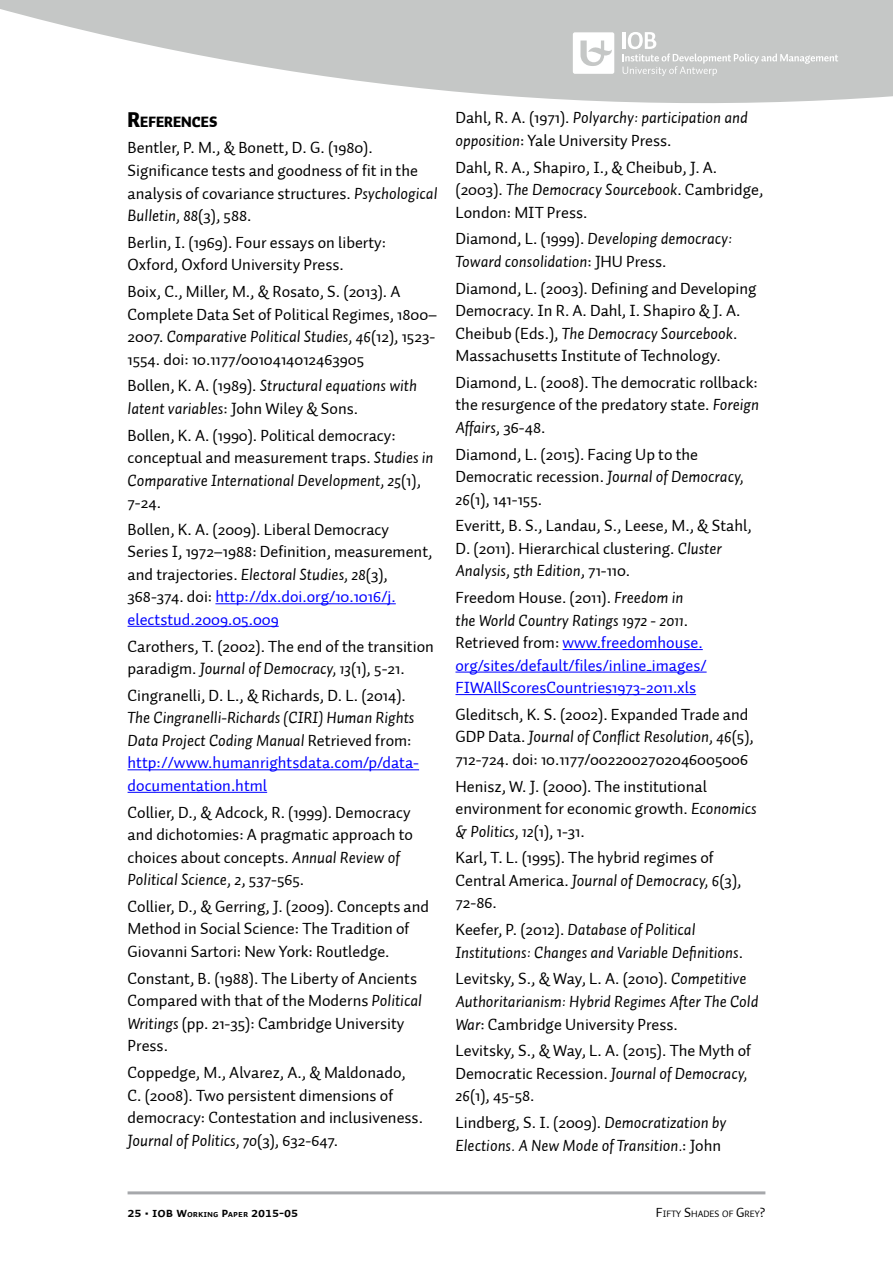
<style>
.page{position:relative;width:893px;height:1263px;background:#fff}
.page>*{position:absolute;margin:0;border:0;box-sizing:border-box;transform-origin:0 0}
.t1{font:16.5px/22.5px "Auto 1";color:#000}
.t2{font:italic 16.5px/22.5px "Auto 1";color:#000}
.t3{font:16.5px/22.5px "Auto 1";color:#00f}
.t4{font:900 14.7px "Auto 1";color:#000}
.t5{font:13.5px "Auto 1 Bold Sm Cp";color:#000}
.t6{font:9.45px "Auto 1";color:#000}
.s1{font-size:21px}
.s2{font-style:italic}
.s3{font-style:normal}
.s4{color:#00f}
.s5{font-style:normal;color:#00f}
.s6{color:#000}
.s7{font-style:italic;color:#000}
.s8{font-size:9.45px}
.s9{font-size:13.5px}
</style>
<div class="page">
<hr style="left:128px;top:1191px;width:637px;height:3px;background:#a6a8ab">
<svg style="left:0;top:0;width:893px;height:103px;fill:#c5c7c6"></svg>
<svg style="left:623px;top:32px;width:215px;height:44px;background:#cbcdcc"></svg>
<svg style="left:573px;top:32px;width:41px;height:42px"></svg>
<hr style="left:215px;top:603px;width:181px;height:1px;background:#00f">
<hr style="left:128px;top:626px;width:151px;height:1px;background:#00f">
<hr style="left:128px;top:769px;width:291px;height:1px;background:#00f">
<hr style="left:128px;top:792px;width:139px;height:1px;background:#00f">
<hr style="left:563px;top:649px;width:140px;height:1px;background:#00f">
<hr style="left:455px;top:672px;width:252px;height:1px;background:#00f">
<hr style="left:455px;top:694px;width:241px;height:1px;background:#00f">
<p class="t4" style="left:128px;top:112px;width:91px"><span class="s1">R</span>EFERENCES</p>
<p class="t1" style="left:128px;top:137px;width:311px">Bentler, P. M., &amp; Bonett, D. G. (1980).<br>Significance tests and goodness of fit in the analysis of covariance structures. <span class="s2">Psychological Bulletin, 88</span>(3), 588.</p>
<p class="t1" style="left:128px;top:231px;width:260px">Berlin, I. (1969). Four essays on liberty:<br>Oxford, Oxford University Press.</p>
<p class="t1" style="left:128px;top:280px;width:311px">Boix, C., Miller, M., &amp; Rosato, S. (2013). A Complete Data Set of Political Regimes, 1800– 2007. <span class="s2">Comparative Political Studies, 46</span>(12), 1523- 1554. doi: 10.1177/0010414012463905</p>
<p class="t2" style="left:128px;top:374px;width:291px"><span class="s3">Bollen, K. A. (1989).</span> Structural equations with latent variables<span class="s3">: John Wiley &amp; Sons.</span></p>
<p class="t1" style="left:128px;top:424px;width:307px">Bollen, K. A. (1990). Political democracy: conceptual and measurement traps. <span class="s2">Studies in Comparative International Development, 25</span>(1), 7-24.</p>
<p class="t1" style="left:128px;top:518px;width:306px">Bollen, K. A. (2009). Liberal Democracy Series I, 1972–1988: Definition, measurement, and trajectories. <span class="s2">Electoral Studies, 28</span>(3), 368-374. doi: <span class="s4">http://dx.doi.org/10.1016/j. electstud.2009.05.009</span></p>
<p class="t1" style="left:128px;top:635px;width:308px">Carothers, T. (2002). The end of the transition paradigm. <span class="s2">Journal of Democracy, 13</span>(1), 5-21.</p>
<p class="t1" style="left:128px;top:684px;width:280px">Cingranelli, D. L., &amp; Richards, D. L. (2014).</p>
<p class="t2" style="left:128px;top:706px;width:293px">The Cingranelli-Richards (CIRI) Human Rights Data Project Coding Manual <span class="s3">Retrieved from: </span><span class="s5">http://www.humanrightsdata.com/p/data&shy;documentation.html</span></p>
<p class="t1" style="left:128px;top:801px;width:287px">Collier, D., &amp; Adcock, R. (1999). Democracy and dichotomies: A pragmatic approach to choices about concepts. <span class="s2">Annual Review of Political Science, 2</span>, 537-565.</p>
<p class="t1" style="left:128px;top:895px;width:303px">Collier, D., &amp; Gerring, J. (2009). Concepts and<br>Method in Social Science: The Tradition of<br>Giovanni Sartori: New York: Routledge.</p>
<p class="t1" style="left:128px;top:967px;width:296px">Constant, B. (1988). The Liberty of Ancients Compared with that of the Moderns <span class="s2">Political Writings</span> (pp. 21-35): Cambridge University Press.</p>
<p class="t1" style="left:128px;top:1061px;width:297px">Coppedge, M., Alvarez, A., &amp; Maldonado, C. (2008). Two persistent dimensions of democracy: Contestation and inclusiveness.<br><span class="s2">Journal of Politics, 70</span>(3), 632-647.</p>
<p class="t1" style="left:455px;top:107px;width:294px">Dahl, R. A. (1971). <span class="s2">Polyarchy: participation and opposition</span>: Yale University Press.</p>
<p class="t1" style="left:455px;top:156px;width:309px">Dahl, R. A., Shapiro, I., &amp; Cheibub, J. A. (2003). <span class="s2">The Democracy Sourcebook</span>. Cambridge,<br>London: MIT Press.</p>
<p class="t2" style="left:455px;top:227px;width:278px"><span class="s3">Diamond, L. (1999).</span> Developing democracy:<br>Toward consolidation<span class="s3">: JHU Press.</span></p>
<p class="t1" style="left:455px;top:277px;width:303px">Diamond, L. (2003). Defining and Developing Democracy. In R. A. Dahl, I. Shapiro &amp; J. A.<br>Cheibub (Eds.), <span class="s2">The Democracy Sourcebook</span>.<br>Massachusetts Institute of Technology.</p>
<p class="t1" style="left:455px;top:371px;width:305px;text-align:justify">Diamond, L. (2008). The democratic rollback: the resurgence of the predatory state. <span class="s2">Foreign Affairs</span>, 36-48.</p>
<p class="t1" style="left:455px;top:443px;width:290px">Diamond, L. (2015). Facing Up to the<br>Democratic recession. <span class="s2">Journal of Democracy,<br>26</span>(1), 141-155.</p>
<p class="t1" style="left:455px;top:515px;width:298px">Everitt, B. S., Landau, S., Leese, M., &amp; Stahl,<br>D. (2011). Hierarchical clustering. <span class="s2">Cluster<br>Analysis, 5th Edition</span>, 71-110.</p>
<p class="t3" style="left:455px;top:587px;width:253px"><span class="s6">Freedom House. (2011).</span> <span class="s7">Freedom in the World Country Ratings 1972 - 2011</span><span class="s6">.<br>Retrieved from:</span> www.freedomhouse. org/sites/default/files/inline_images/ FIWAllScoresCountries1973-2011.xls</p>
<p class="t1" style="left:455px;top:703px;width:300px">Gleditsch, K. S. (2002). Expanded Trade and<br>GDP Data. <span class="s2">Journal of Conflict Resolution, 46</span>(5),<br>712-724. doi: 10.1177/0022002702046005006</p>
<p class="t1" style="left:455px;top:775px;width:303px">Henisz, W. J. (2000). The institutional environment for economic growth. <span class="s2">Economics &amp; Politics, 12</span>(1), 1-31.</p>
<p class="t1" style="left:455px;top:847px;width:288px">Karl, T. L. (1995). The hybrid regimes of<br>Central America. <span class="s2">Journal of Democracy, 6</span>(3),<br>72-86.</p>
<p class="t2" style="left:455px;top:918px;width:289px"><span class="s3">Keefer, P. (2012).</span> Database of Political<br>Institutions: Changes and Variable Definitions<span class="s3">.</span></p>
<p class="t2" style="left:455px;top:967px;width:304px"><span class="s3">Levitsky, S., &amp; Way, L. A. (2010).</span> Competitive<br>Authoritarianism: Hybrid Regimes After The Cold<br>War<span class="s3">: Cambridge University Press.</span></p>
<p class="t1" style="left:455px;top:1040px;width:297px">Levitsky, S., &amp; Way, L. A. (2015). The Myth of<br>Democratic Recession. <span class="s2">Journal of Democracy,<br>26</span>(1), 45-58.</p>
<p class="t2" style="left:455px;top:1111px;width:273px"><span class="s3">Lindberg, S. I. (2009).</span> Democratization by<br>Elections. A New Mode of Transition.<span class="s3">: John</span></p>
<p class="t5" style="left:128px;top:1204px;width:172px">25 • IOB w<span class="s8">orking</span> P<span class="s8">aper</span> 2015-05</p>
<p class="t6" style="left:656px;top:1207px;width:111px"><span class="s9">F</span>IFTY <span class="s9">S</span>HADES OF <span class="s9">G</span>REY<span class="s9">?</span></p>
</div>
